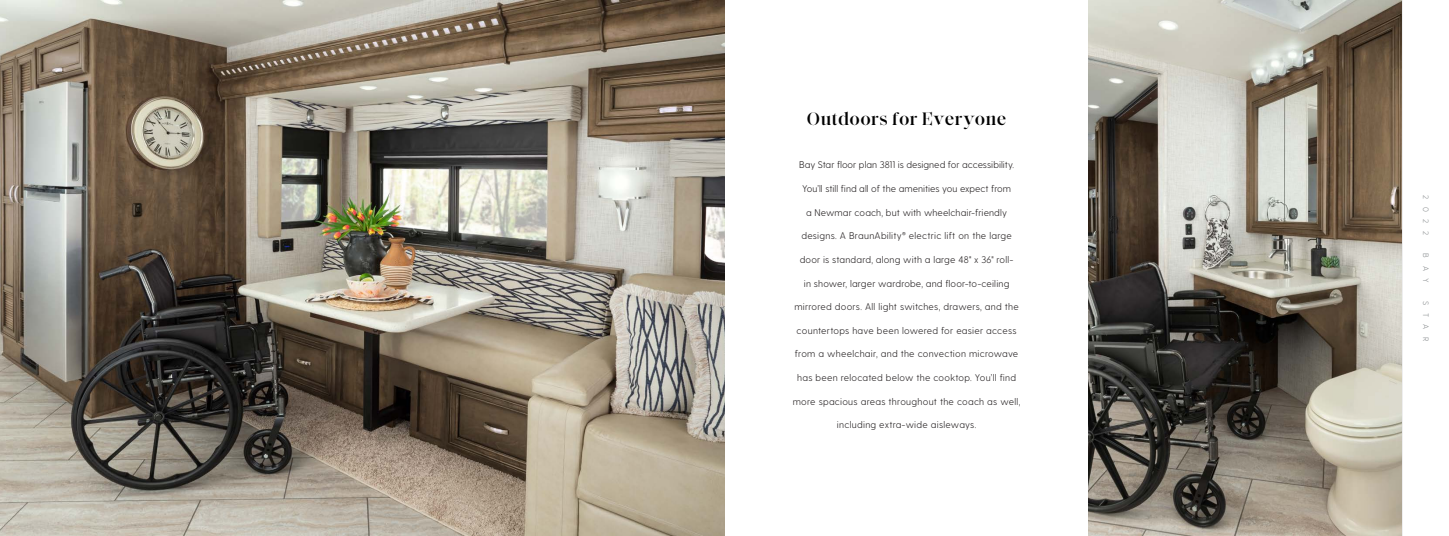
<style>
.page{position:relative;width:1449px;height:536px;background:#fff}
.page>*{position:absolute;margin:0;border:0;box-sizing:border-box;transform-origin:0 0}
.t1{font:18.38px "Vultura";letter-spacing:.02em;color:#000}
.t2{font:300 9.62px "Greycliff CF";letter-spacing:.02em;color:#231f20}
.t3{font:300 9.62px "Greycliff CF";color:#231f20}
.t4{font:300 7.88px "Greycliff CF";letter-spacing:.995em;color:#8b8f91}
</style>
<div class="page">
<hr style="left:48px;top:0;width:1px;height:536px;background:#8b8f91">
<hr style="left:1401px;top:0;width:1px;height:536px;background:#8b8f91">
<img style="left:0;top:0;width:724px;height:535px">
<img style="left:1089px;top:0;width:313px;height:535px">
<h1 class="t1" style="left:807px;top:108px;width:201px">Outdoors for Everyone</h1>
<p class="t3" style="left:799px;top:159px;width:217px">Bay Star floor plan 3811 is designed for accessibility.</p>
<p class="t3" style="left:802px;top:183px;width:211px">You’ll still find all of the amenities you expect from</p>
<p class="t2" style="left:806px;top:206px;width:202px">a Newmar coach, but with wheelchair-friendly</p>
<p class="t2" style="left:801px;top:230px;width:212px">designs. A BraunAbility<sup>®</sup> electric lift on the large</p>
<p class="t2" style="left:800px;top:254px;width:215px">door is standard, along with a large 48" x 36" roll-</p>
<p class="t2" style="left:804px;top:277px;width:207px">in shower, larger wardrobe, and floor-to-ceiling</p>
<p class="t2" style="left:794px;top:301px;width:226px">mirrored doors. All light switches, drawers, and the</p>
<p class="t2" style="left:797px;top:324px;width:221px">countertops have been lowered for easier access</p>
<p class="t2" style="left:795px;top:348px;width:225px">from a wheelchair, and the convection microwave</p>
<p class="t2" style="left:797px;top:372px;width:221px">has been relocated below the cooktop. You’ll find</p>
<p class="t2" style="left:793px;top:395px;width:229px">more spacious areas throughout the coach as well,</p>
<p class="t2" style="left:837px;top:419px;width:141px">including extra-wide aisleways.</p>
<p class="t4" style="left:1431px;top:194px;width:42px;rotate:90deg">2022</p>
<p class="t4" style="left:1431px;top:253px;width:31px;rotate:90deg">BAY</p>
<p class="t4" style="left:1431px;top:300px;width:42px;rotate:90deg">STAR</p>
</div>
